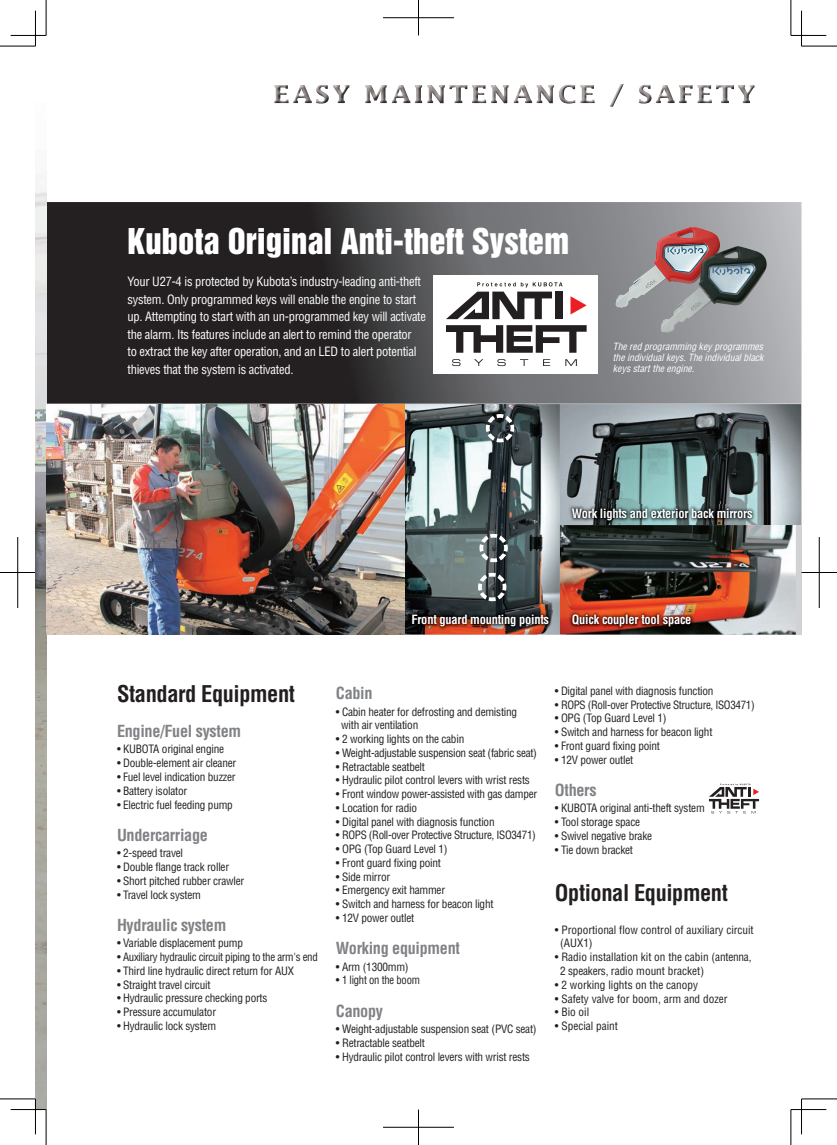
<style>
.page{position:relative;width:837px;height:1145px;background:#fff}
.page>*{position:absolute;margin:0;border:0;box-sizing:border-box;transform-origin:0 0}
.t1{font:32.5px "Helvetica Inserat";color:#fff}
.t2{font:700 condensed 22.5px "Helvetica";letter-spacing:-.02em;color:#231f20}
.t3{font:700 condensed 16.25px "Helvetica";letter-spacing:-.02em;color:#808285}
.t4{font:condensed 12.5px/17.5px "Helvetica";letter-spacing:-.02em;color:#fff}
.t5{font:700 condensed 12.5px "Helvetica";letter-spacing:-.02em;color:#fff}
.t6{font:condensed 11.25px/13.8px "Helvetica";letter-spacing:-.02em;color:#231f20}
.t7{font:condensed 11.25px/13.8px "Helvetica";color:#231f20}
.t8{font:italic condensed 9.75px/11.2px "Helvetica";color:#fff;text-align:justify}
</style>
<div class="page">
<svg style="left:709px;top:783px;width:49px;height:30px"></svg>
<svg style="left:46px;top:202px;width:755px;height:201px;background:#4e4c4e"></svg>
<div style="left:433px;top:275px;width:165px;height:99px;background:#fff"></div>
<svg style="left:452px;top:359px;width:8px;height:7px"></svg>
<svg style="left:474px;top:359px;width:9px;height:7px"></svg>
<svg style="left:497px;top:359px;width:8px;height:7px"></svg>
<svg style="left:520px;top:359px;width:8px;height:7px"></svg>
<svg style="left:543px;top:359px;width:7px;height:7px"></svg>
<svg style="left:565px;top:359px;width:11px;height:7px"></svg>
<svg style="left:446px;top:325px;width:140px;height:28px"></svg>
<svg style="left:570px;top:296px;width:16px;height:18px"></svg>
<svg style="left:446px;top:282px;width:116px;height:37px"></svg>
<img style="left:615px;top:227px;width:105px;height:81px">
<img style="left:660px;top:246px;width:106px;height:87px">
<img style="left:35px;top:46px;width:11px;height:1063px">
<img style="left:274px;top:85px;width:320px;height:18px">
<img style="left:609px;top:84px;width:15px;height:23px">
<img style="left:638px;top:85px;width:116px;height:18px">
<img style="left:559px;top:404px;width:241px;height:121px">
<img style="left:404px;top:404px;width:155px;height:230px">
<div style="left:559px;top:525px;width:242px;height:109px;background:#d1d2d4"></div>
<img style="left:559px;top:525px;width:236px;height:109px">
<img style="left:46px;top:404px;width:358px;height:230px">
<img style="left:568px;top:504px;width:187px;height:20px">
<img style="left:568px;top:610px;width:126px;height:20px">
<img style="left:408px;top:611px;width:144px;height:19px">
<svg style="left:483px;top:412px;width:33px;height:32px"></svg>
<svg style="left:477px;top:532px;width:32px;height:32px"></svg>
<svg style="left:476px;top:571px;width:32px;height:32px"></svg>
<hr style="left:0;top:46px;width:35px;height:1px;background:#000">
<hr style="left:801px;top:46px;width:35px;height:1px;background:#000">
<hr style="left:0;top:1098px;width:35px;height:1px;background:#000">
<hr style="left:801px;top:1098px;width:35px;height:1px;background:#000">
<hr style="left:46px;top:0;width:1px;height:35px;background:#000">
<hr style="left:46px;top:1109px;width:1px;height:35px;background:#000">
<hr style="left:790px;top:0;width:1px;height:35px;background:#000">
<hr style="left:790px;top:1109px;width:1px;height:35px;background:#000">
<hr style="left:11px;top:35px;width:35px;height:1px;background:#000">
<hr style="left:790px;top:35px;width:36px;height:1px;background:#000">
<hr style="left:11px;top:1109px;width:35px;height:1px;background:#000">
<hr style="left:790px;top:1109px;width:36px;height:1px;background:#000">
<hr style="left:35px;top:11px;width:1px;height:35px;background:#000">
<hr style="left:35px;top:1098px;width:1px;height:36px;background:#000">
<hr style="left:801px;top:11px;width:1px;height:35px;background:#000">
<hr style="left:801px;top:1098px;width:1px;height:36px;background:#000">
<hr style="left:383px;top:18px;width:71px;height:1px;background:#000">
<hr style="left:418px;top:0;width:1px;height:35px;background:#000">
<hr style="left:383px;top:1127px;width:71px;height:1px;background:#000">
<hr style="left:418px;top:1109px;width:1px;height:35px;background:#000">
<hr style="left:0;top:572px;width:35px;height:1px;background:#000">
<hr style="left:18px;top:537px;width:1px;height:71px;background:#000">
<hr style="left:801px;top:572px;width:35px;height:1px;background:#000">
<hr style="left:818px;top:537px;width:1px;height:71px;background:#000">
<h1 class="t1" style="left:127px;top:221px;width:443px">Kubota Original Anti-theft System</h1>
<p class="t4" style="left:127px;top:273px;width:300px">Your U27-4 is protected by Kubota’s industry-leading anti-theft system. Only programmed keys will enable the engine to start up. Attempting to start with an un-programmed key will activate the alarm. Its features include an alert to remind the operator<br>to extract the key after operation, and an LED to alert potential thieves that the system is activated.</p>
<p class="t8" style="left:612px;top:340px;width:152px">The red programming key programmes the individual keys. The individual black keys start the engine.</p>
<p class="t5" style="left:571px;top:505px;width:182px">Work lights and exterior back mirrors</p>
<p class="t5" style="left:411px;top:612px;width:139px">Front guard mounting points</p>
<p class="t5" style="left:571px;top:612px;width:121px">Quick coupler tool space</p>
<h2 class="t2" style="left:117px;top:680px;width:179px">Standard Equipment</h2>
<h3 class="t3" style="left:117px;top:721px;width:126px">Engine/Fuel system</h3>
<p class="t6" style="left:117px;top:742px;width:108px">• KUBOTA original engine</p>
<p class="t6" style="left:117px;top:756px;width:121px">• Double-element air cleaner</p>
<p class="t6" style="left:117px;top:769px;width:120px">• Fuel level indication buzzer</p>
<p class="t6" style="left:117px;top:783px;width:72px">• Battery isolator</p>
<p class="t6" style="left:117px;top:797px;width:117px">• Electric fuel feeding pump</p>
<h3 class="t3" style="left:117px;top:825px;width:92px">Undercarriage</h3>
<p class="t6" style="left:117px;top:846px;width:67px">• 2-speed travel</p>
<p class="t6" style="left:117px;top:859px;width:113px">• Double flange track roller</p>
<p class="t6" style="left:117px;top:873px;width:129px">• Short pitched rubber crawler</p>
<p class="t6" style="left:117px;top:887px;width:85px">• Travel lock system</p>
<h3 class="t3" style="left:117px;top:915px;width:111px">Hydraulic system</h3>
<p class="t6" style="left:117px;top:936px;width:127px">• Variable displacement pump</p>
<p class="t6" style="left:117px;top:949px;width:202px">• Auxiliary hydraulic circuit piping to the arm's end</p>
<p class="t6" style="left:117px;top:963px;width:178px">• Third line hydraulic direct return for AUX</p>
<p class="t6" style="left:117px;top:977px;width:95px">• Straight travel circuit</p>
<p class="t6" style="left:117px;top:991px;width:152px">• Hydraulic pressure checking ports</p>
<p class="t6" style="left:117px;top:1004px;width:100px">• Pressure accumulator</p>
<p class="t6" style="left:117px;top:1018px;width:101px">• Hydraulic lock system</p>
<h3 class="t3" style="left:336px;top:683px;width:38px">Cabin</h3>
<p class="t6" style="left:341px;top:704px;width:177px;text-indent:-5px">• Cabin heater for defrosting and demisting with air ventilation</p>
<p class="t6" style="left:336px;top:732px;width:130px">• 2 working lights on the cabin</p>
<p class="t6" style="left:336px;top:745px;width:202px">• Weight-adjustable suspension seat (fabric seat)</p>
<p class="t6" style="left:336px;top:759px;width:90px">• Retractable seatbelt</p>
<p class="t6" style="left:336px;top:773px;width:195px">• Hydraulic pilot control levers with wrist rests</p>
<p class="t6" style="left:336px;top:786px;width:203px">• Front window power-assisted with gas damper</p>
<p class="t6" style="left:336px;top:800px;width:83px">• Location for radio</p>
<p class="t6" style="left:336px;top:814px;width:160px">• Digital panel with diagnosis function</p>
<p class="t6" style="left:336px;top:828px;width:201px">• ROPS (Roll-over Protective Structure, ISO3471)</p>
<p class="t6" style="left:336px;top:842px;width:113px">• OPG (Top Guard Level 1)</p>
<p class="t6" style="left:336px;top:855px;width:106px">• Front guard fixing point</p>
<p class="t6" style="left:336px;top:869px;width:56px">• Side mirror</p>
<p class="t6" style="left:336px;top:883px;width:111px">• Emergency exit hammer</p>
<p class="t6" style="left:336px;top:896px;width:159px">• Switch and harness for beacon light</p>
<p class="t6" style="left:336px;top:910px;width:80px">• 12V power outlet</p>
<h3 class="t3" style="left:336px;top:938px;width:126px">Working equipment</h3>
<p class="t6" style="left:336px;top:959px;width:74px">• Arm (1300mm)</p>
<p class="t6" style="left:336px;top:973px;width:85px">• 1 light on the boom</p>
<h3 class="t3" style="left:336px;top:1001px;width:49px">Canopy</h3>
<p class="t6" style="left:336px;top:1022px;width:202px">• Weight-adjustable suspension seat (PVC seat)</p>
<p class="t6" style="left:336px;top:1035px;width:90px">• Retractable seatbelt</p>
<p class="t6" style="left:336px;top:1049px;width:195px">• Hydraulic pilot control levers with wrist rests</p>
<p class="t6" style="left:554px;top:683px;width:160px">• Digital panel with diagnosis function</p>
<p class="t6" style="left:554px;top:697px;width:201px">• ROPS (Roll-over Protective Structure, ISO3471)</p>
<p class="t6" style="left:554px;top:711px;width:113px">• OPG (Top Guard Level 1)</p>
<p class="t6" style="left:554px;top:725px;width:159px">• Switch and harness for beacon light</p>
<p class="t6" style="left:554px;top:738px;width:106px">• Front guard fixing point</p>
<p class="t6" style="left:554px;top:752px;width:80px">• 12V power outlet</p>
<h3 class="t3" style="left:554px;top:780px;width:43px">Others</h3>
<p class="t6" style="left:554px;top:801px;width:151px">• KUBOTA original anti-theft system</p>
<p class="t6" style="left:554px;top:815px;width:87px">• Tool storage space</p>
<p class="t6" style="left:554px;top:828px;width:99px">• Swivel negative brake</p>
<p class="t6" style="left:554px;top:842px;width:80px">• Tie down bracket</p>
<h2 class="t2" style="left:554px;top:879px;width:175px">Optional Equipment</h2>
<p class="t7" style="left:560px;top:922px;width:195px;text-indent:-5px">• Proportional flow control of auxiliary circuit (AUX1)</p>
<p class="t7" style="left:560px;top:950px;width:193px;text-indent:-5px">• Radio installation kit on the cabin (antenna,<br>2 speakers, radio mount bracket)</p>
<p class="t7" style="left:554px;top:977px;width:145px">• 2 working lights on the canopy</p>
<p class="t7" style="left:554px;top:991px;width:174px">• Safety valve for boom, arm and dozer</p>
<p class="t6" style="left:554px;top:1005px;width:36px">• Bio oil</p>
<p class="t7" style="left:554px;top:1018px;width:65px">• Special paint</p>
</div>
